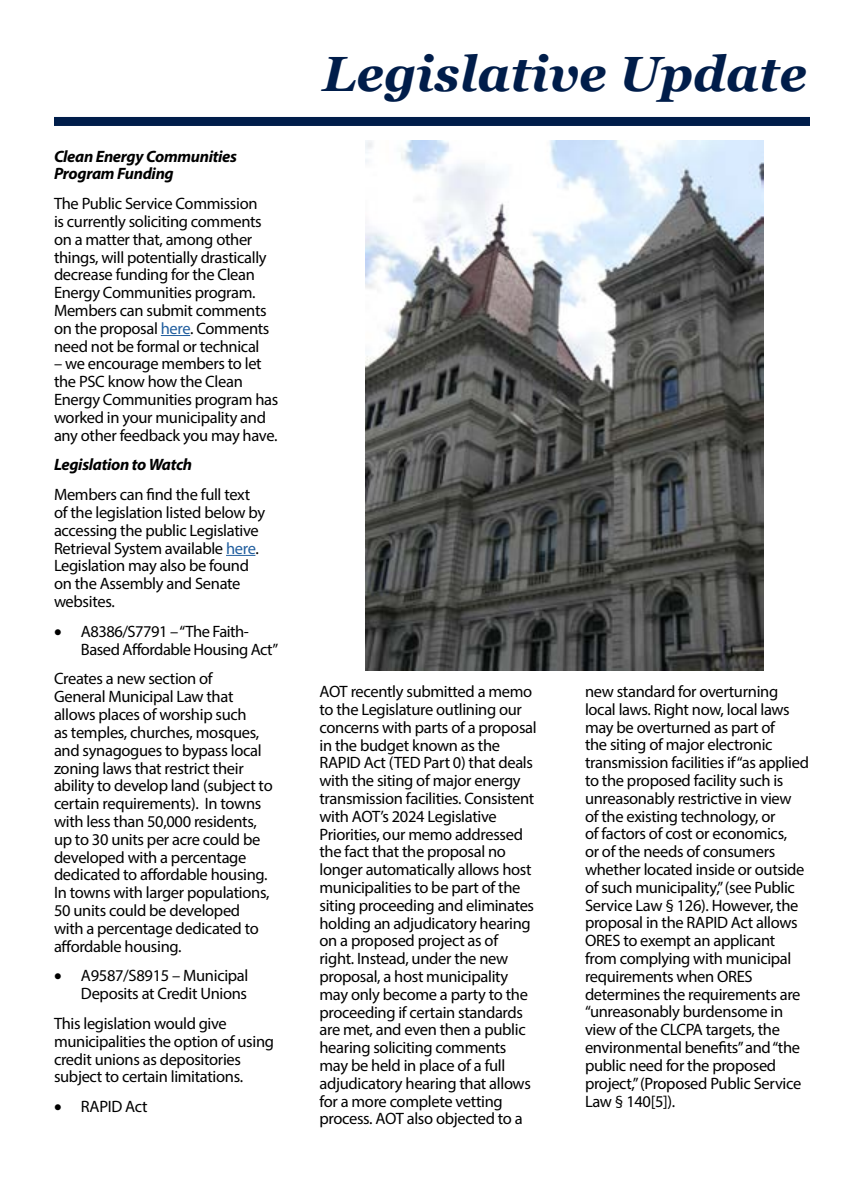
<style>
.page{position:relative;width:864px;height:1188px;background:#fff}
.page>*{position:absolute;margin:0;border:0;box-sizing:border-box;transform-origin:0 0}
.t1{font:italic 700 49.5px "Georgia";color:#001d4a}
.t2{font:16.5px/17.9px "Myriad Pro";letter-spacing:-.02em;color:#000}
.t3{font:italic 700 16.5px/17.9px "Myriad Pro";letter-spacing:-.02em;color:#000}
.s1{color:#215e9e}
</style>
<div class="page">
<svg style="left:161px;top:335px;width:29px;height:1px"></svg>
<svg style="left:226px;top:555px;width:29px;height:1px"></svg>
<div style="left:54px;top:117px;width:756px;height:9px;background:#001d4a"></div>
<img style="left:366px;top:140px;width:398px;height:531px">
<p class="t3" style="left:54px;top:147px;width:184px">Clean Energy Communities<br>Program Funding</p>
<p class="t2" style="left:54px;top:195px;width:217px">The Public Service Commission is currently soliciting comments on a matter that, among other things, will potentially drastically decrease funding for the Clean<br>Energy Communities program.<br>Members can submit comments on the proposal <span class="s1">here</span>. Comments need not be formal or technical</p>
<p class="t2" style="left:54px;top:355px;width:226px">– we encourage members to let the PSC know how the Clean<br>Energy Communities program has worked in your municipality and any other feedback you may have.</p>
<p class="t3" style="left:54px;top:455px;width:140px">Legislation to Watch</p>
<p class="t2" style="left:54px;top:486px;width:213px">Members can find the full text of the legislation listed below by accessing the public Legislative<br>Retrieval System available <span class="s1">here</span>.<br>Legislation may also be found on the Assembly and Senate websites.</p>
<p class="t2" style="left:81px;top:622px;width:199px;text-indent:-27px">• A8386/S7791 – “The Faith-<br>Based Affordable Housing Act”</p>
<p class="t2" style="left:54px;top:670px;width:220px">Creates a new section of<br>General Municipal Law that allows places of worship such<br>as temples, churches, mosques, and synagogues to bypass local zoning laws that restrict their ability to develop land (subject to certain requirements). In towns with less than 50,000 residents, up to 30 units per acre could be developed with a percentage dedicated to affordable housing.<br>In towns with larger populations,<br>50 units could be developed with a percentage dedicated to affordable housing.</p>
<p class="t2" style="left:54px;top:967px;width:196px;text-align:right">• A9587/S8915 – Municipal<br>Deposits at Credit Unions</p>
<p class="t2" style="left:54px;top:1014px;width:222px">This legislation would give municipalities the option of using credit unions as depositories subject to certain limitations.</p>
<p class="t2" style="left:54px;top:1097px;width:95px">• RAPID Act</p>
<h1 class="t1" style="left:322px;top:42px;width:486px">Legislative Update</h1>
<p class="t2" style="left:320px;top:682px;width:219px">AOT recently submitted a memo to the Legislature outlining our concerns with parts of a proposal in the budget known as the<br>RAPID Act (TED Part 0) that deals with the siting of major energy transmission facilities. Consistent with AOT’s 2024 Legislative<br>Priorities, our memo addressed the fact that the proposal no longer automatically allows host municipalities to be part of the siting proceeding and eliminates holding an adjudicatory hearing on a proposed project as of right. Instead, under the new proposal, a host municipality may only become a party to the proceeding if certain standards are met, and even then a public hearing soliciting comments may be held in place of a full adjudicatory hearing that allows for a more complete vetting process. AOT also objected to a</p>
<p class="t2" style="left:585px;top:682px;width:225px">new standard for overturning local laws. Right now, local laws may be overturned as part of<br>the siting of major electronic transmission facilities if “as applied to the proposed facility such is unreasonably restrictive in view of the existing technology, or<br>of factors of cost or economics,<br>or of the needs of consumers whether located inside or outside of such municipality,” (see Public<br>Service Law § 126). However, the proposal in the RAPID Act allows<br>ORES to exempt an applicant from complying with municipal requirements when ORES determines the requirements are “unreasonably burdensome in view of the CLCPA targets, the environmental benefits” and “the public need for the proposed project,” (Proposed Public Service<br>Law § 140[5]).</p>
</div>
